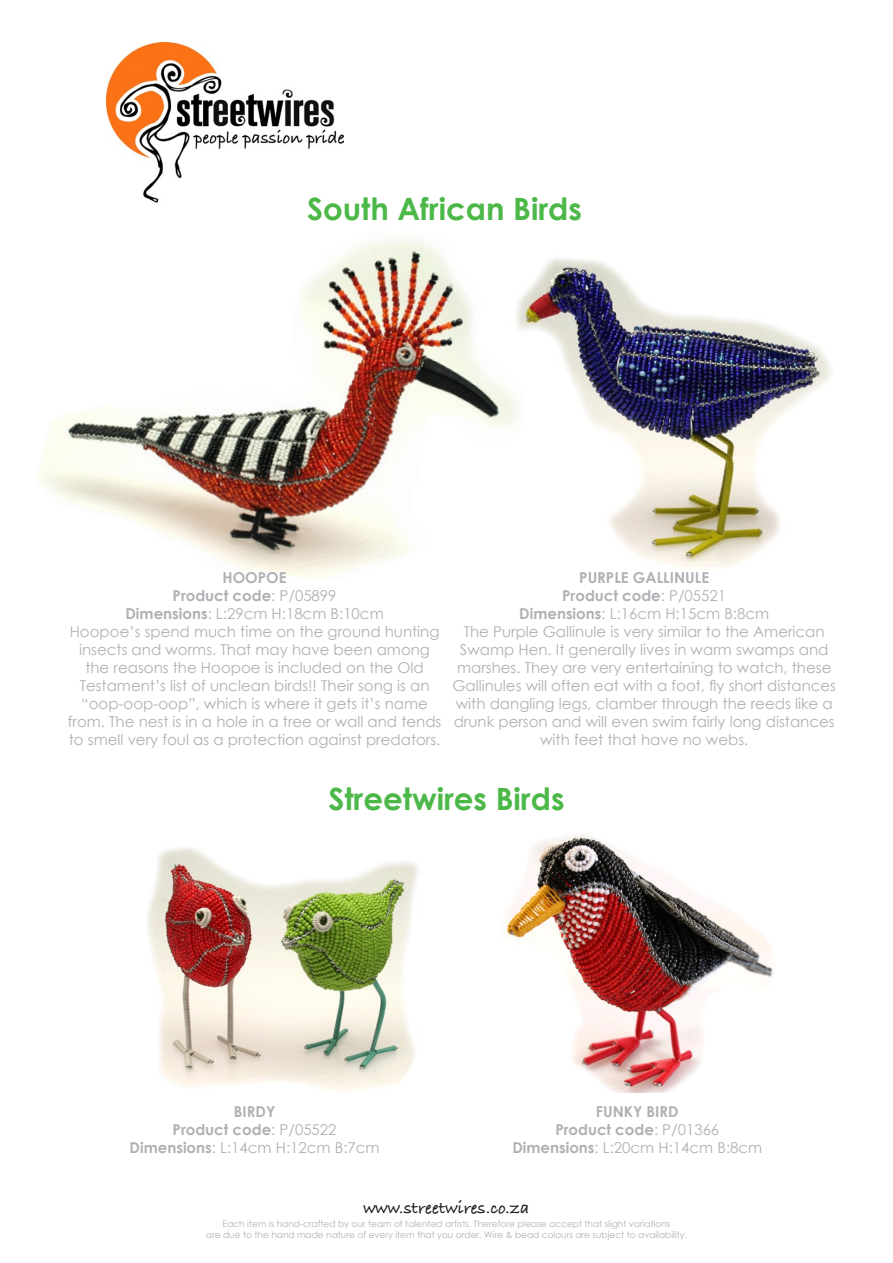
<style>
.page{position:relative;width:893px;height:1263px;background:#fff}
.page>*{position:absolute;margin:0;border:0;box-sizing:border-box;transform-origin:0 0}
.t1{font:700 30.75px "Century Gothic";color:#4cb848}
.t2{font:700 18px "Bradley Hand ITC Std";color:#231f20}
.t3{font:15px/18px "Century Gothic";color:#b0b1b5;text-align:center}
.t4{font:700 15px/18px "Century Gothic";color:#b0b1b5;text-align:center}
.t5{font:9px/10.8px "Century Gothic";color:#b0b1b5;text-align:center}
.s1{font-weight:700}
.s2{font-weight:400}
</style>
<div class="page">
<img style="left:38px;top:237px;width:425px;height:342px">
<img style="left:463px;top:258px;width:369px;height:310px">
<img style="left:106px;top:43px;width:237px;height:160px">
<img style="left:147px;top:847px;width:271px;height:244px">
<img style="left:505px;top:834px;width:268px;height:259px">
<h1 class="t1" style="left:307px;top:186px;width:276px">South African Birds</h1>
<p class="t3" style="left:68px;top:568px;width:375px"><span class="s1">HOOPOE<br>Product code</span>: P/05899<br><span class="s1">Dimensions</span>: L:29cm H:18cm B:10cm<br>Hoopoe’s spend much time on the ground hunting insects and worms. That may have been among the reasons the Hoopoe is included on the Old Testament’s list of unclean birds!! Their song is an “oop-oop-oop”, which is where it gets it’s name from. The nest is in a hole in a tree or wall and tends to smell very foul as a protection against predators.</p>
<h1 class="t1" style="left:328px;top:775px;width:238px">Streetwires Birds</h1>
<p class="t3" style="left:452px;top:568px;width:385px"><span class="s1">PURPLE GALLINULE<br>Product code</span>: P/05521<br><span class="s1">Dimensions</span>: L:16cm H:15cm B:8cm<br>The Purple Gallinule is very similar to the American Swamp Hen. It generally lives in warm swamps and marshes. They are very entertaining to watch, these Gallinules will often eat with a foot, fly short distances with dangling legs, clamber through the reeds like a drunk person and will even swim fairly long distances with feet that have no webs.</p>
<p class="t4" style="left:130px;top:1102px;width:251px">BIRDY<br>Product code<span class="s2">: P/05522<br></span>Dimensions<span class="s2">: L:14cm H:12cm B:7cm</span></p>
<p class="t4" style="left:512px;top:1102px;width:251px">FUNKY BIRD<br>Product code<span class="s2">: P/01366<br></span>Dimensions<span class="s2">: L:20cm H:14cm B:8cm</span></p>
<p class="t2" style="left:363px;top:1198px;width:167px">www.streetwires.co.za</p>
<p class="t5" style="left:206px;top:1218px;width:483px">Each item is hand-crafted by our team of talented artists. Therefore please accept that slight variations<br>are due to the hand made nature of every item that you order. Wire &amp; bead colours are subject to availability.</p>
</div>
